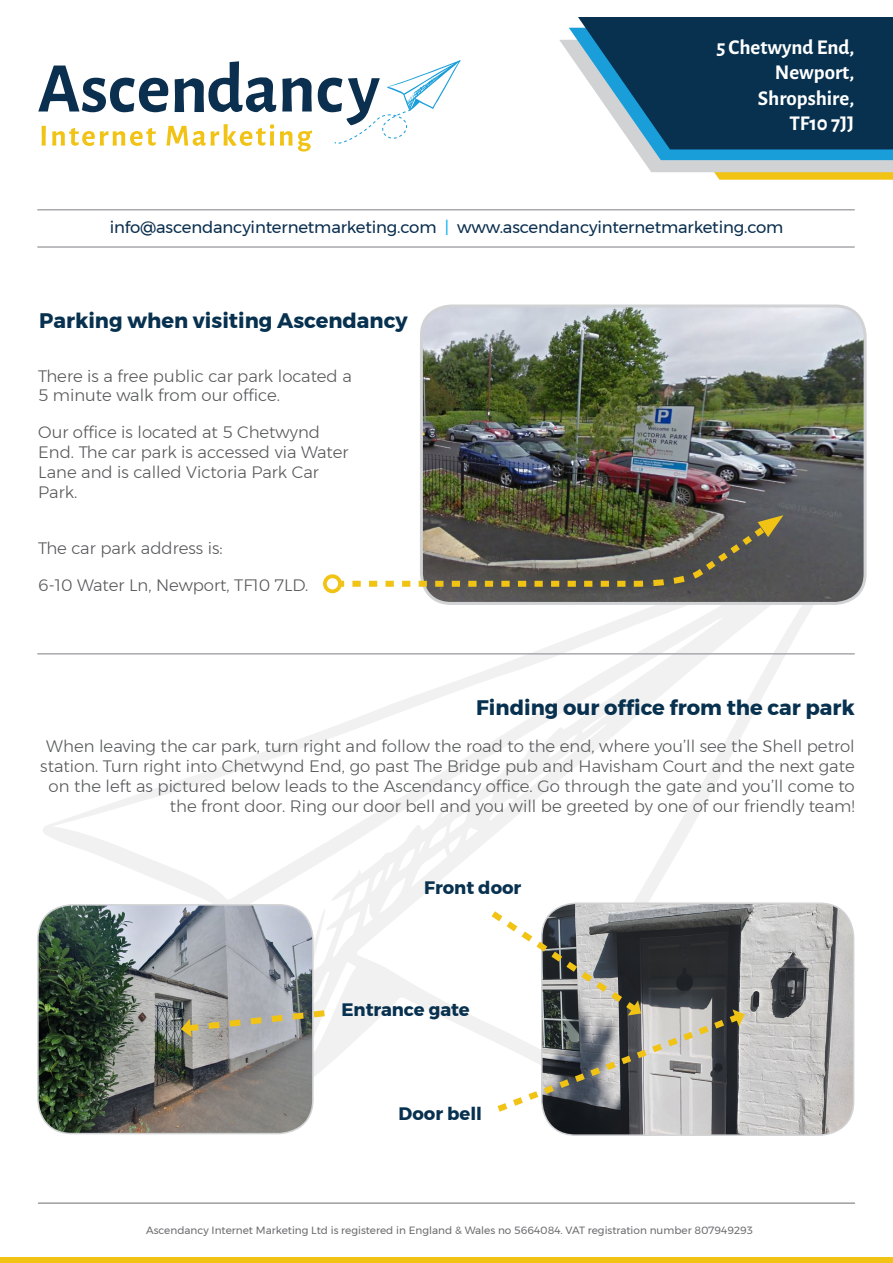
<style>
.page{position:relative;width:893px;height:1263px;background:#fff}
.page>*{position:absolute;margin:0;border:0;box-sizing:border-box;transform-origin:0 0}
.t1{font:30px "Gurajada";color:#fff}
.t2{font:700 21px "Montserrat";color:#07314f}
.t3{font:700 18px "Montserrat";color:#07314f}
.t4{font:300 16.5px/19.8px "Montserrat";color:#57585a}
.t5{font:16.5px "Montserrat";letter-spacing:-.01em;color:#0b2f4f}
.t6{font:10.5px "Montserrat";color:#6c6d70}
.s1{color:#00aeef}
</style>
<div class="page">
<div style="left:0;top:1258px;width:893px;height:5px;background:#f1c315"></div>
<hr style="left:38px;top:1203px;width:817px;height:1px;background:#6c6d70">
<svg style="left:42px;top:579px;width:813px;height:514px"></svg>
<hr style="left:37px;top:209px;width:818px;height:1px;background:#a8a9ad">
<img style="left:421px;top:308px;width:442px;height:295px">
<div style="left:420px;top:304px;width:447px;height:301px;border:3px solid #d1d2d4;border-radius:30px"></div>
<img style="left:38px;top:905px;width:275px;height:228px">
<div style="left:37px;top:904px;width:277px;height:230px;border:2px solid #d1d2d4;border-radius:34px"></div>
<svg style="left:181px;top:1007px;width:150px;height:30px;background:#afac9a"></svg>
<img style="left:542px;top:903px;width:312px;height:232px">
<div style="left:541px;top:902px;width:313px;height:234px;border:2px solid #d1d2d4;border-radius:34px"></div>
<hr style="left:37px;top:653px;width:818px;height:1px;background:#a8a9ad">
<div style="left:323px;top:574px;width:19px;height:19px;border:4px solid #f1c315;border-radius:50%"></div>
<img style="left:334px;top:515px;width:449px;height:75px">
<svg style="left:559px;top:17px;width:334px;height:163px;background:#446a7e"></svg>
<svg style="left:38px;top:66px;width:130px;height:46px"></svg>
<svg style="left:175px;top:61px;width:101px;height:51px"></svg>
<svg style="left:282px;top:78px;width:30px;height:34px"></svg>
<svg style="left:42px;top:126px;width:4px;height:20px"></svg>
<svg style="left:52px;top:128px;width:104px;height:18px"></svg>
<svg style="left:167px;top:124px;width:107px;height:22px"></svg>
<svg style="left:280px;top:130px;width:32px;height:22px"></svg>
<svg style="left:318px;top:60px;width:143px;height:84px"></svg>
<hr style="left:37px;top:246px;width:818px;height:2px;background:#a8a9ad">
<svg style="left:485px;top:905px;width:261px;height:212px"></svg>
<p class="t1" style="left:716px;top:26px;width:139px">5 Chetwynd End,</p>
<p class="t1" style="left:775px;top:51px;width:81px">Newport,</p>
<p class="t1" style="left:758px;top:77px;width:98px">Shropshire,</p>
<p class="t1" style="left:789px;top:102px;width:66px">TF10 7JJ</p>
<p class="t5" style="left:110px;top:214px;width:675px">info@ascendancyinternetmarketing.com <span class="s1">|</span> www.ascendancyinternetmarketing.com</p>
<p class="t2" style="left:39px;top:304px;width:370px">Parking when visiting Ascendancy</p>
<p class="t4" style="left:38px;top:366px;width:315px">There is a free public car park located a<br>5 minute walk from our office.</p>
<p class="t4" style="left:38px;top:422px;width:312px">Our office is located at 5 Chetwynd<br>End. The car park is accessed via Water<br>Lane and is called Victoria Park Car<br>Park.</p>
<p class="t4" style="left:38px;top:538px;width:186px">The car park address is:</p>
<p class="t4" style="left:38px;top:575px;width:272px">6-10 Water Ln, Newport, TF10 7LD.</p>
<p class="t2" style="left:476px;top:691px;width:380px">Finding our office from the car park</p>
<p class="t4" style="left:40px;top:736px;width:816px;text-align:right">When leaving the car park, turn right and follow the road to the end, where you’ll see the Shell petrol station. Turn right into Chetwynd End, go past The Bridge pub and Havisham Court and the next gate on the left as pictured below leads to the Ascendancy office. Go through the gate and you’ll come to the front door. Ring our door bell and you will be greeted by one of our friendly team!</p>
<p class="t3" style="left:424px;top:873px;width:99px">Front door</p>
<p class="t3" style="left:341px;top:995px;width:130px">Entrance gate</p>
<p class="t3" style="left:399px;top:1099px;width:85px">Door bell</p>
<p class="t6" style="left:146px;top:1222px;width:608px">Ascendancy Internet Marketing Ltd is registered in England &amp; Wales no 5664084. VAT registration number 807949293</p>
</div>
